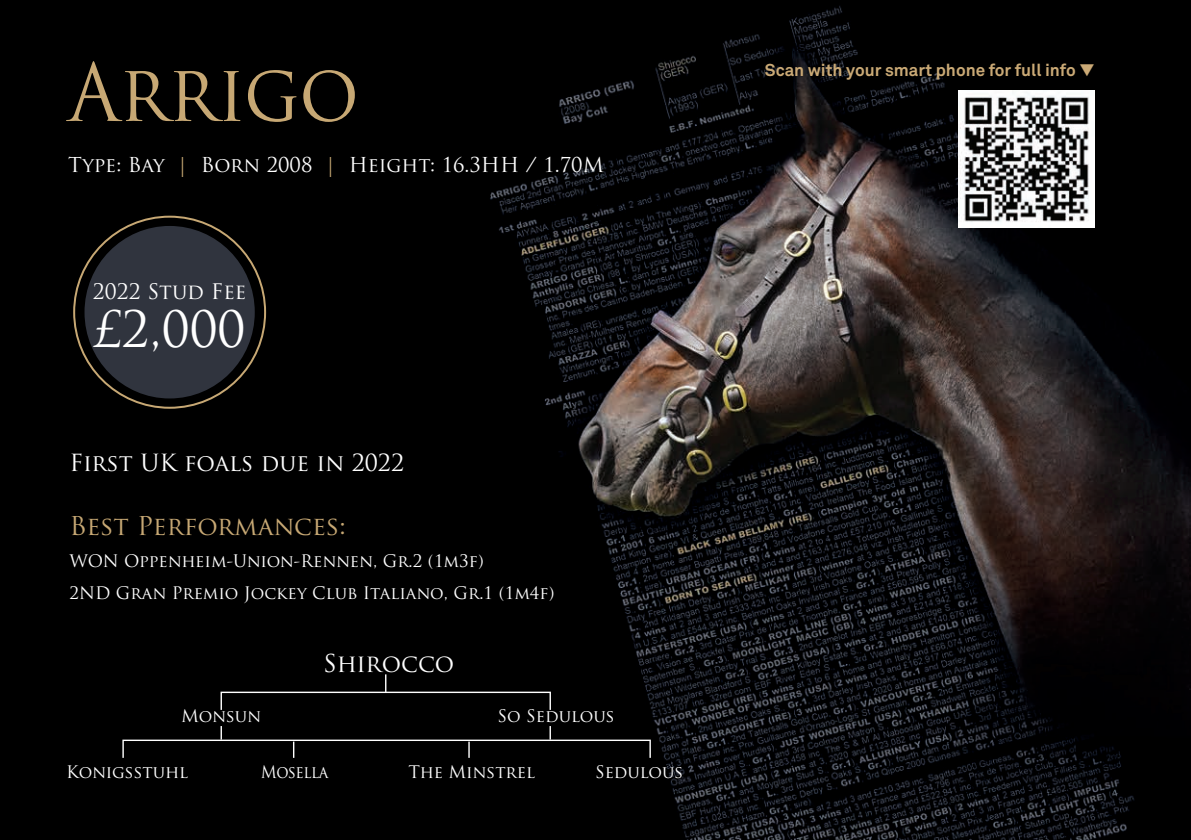
<style>
.page{position:relative;width:1191px;height:840px;background:#fff}
.page>*{position:absolute;margin:0;border:0;box-sizing:border-box;transform-origin:0 0}
.t1{font:77.8px "Trajan Pro";letter-spacing:-.01em;color:#c7a874;scale:.95 1}
.t2{font:48.8px "Trajan Pro";color:#fff}
.t3{font:25.2px "Trajan Pro";color:#c7a874}
.t4{font:24px "Trajan Pro";letter-spacing:-.01em;color:#fff}
.t5{font:23px "Trajan Pro";color:#fff}
.t6{font:20.8px "Trajan Pro";color:#fff}
.t7{font:20px "Trajan Pro";color:#fff}
.t8{font:700 17px "Akkurat Pro";color:#cbaa76}
.t9{font:16.8px/32px "Trajan Pro";color:#fff}
.t10{font:16.8px "Trajan Pro";letter-spacing:-.03em;color:#fff;scale:.9 1}
.s1{color:#c7a874}
</style>
<div class="page">
<img style="left:0;top:0;width:1191px;height:839px">
<div style="left:84px;top:226px;width:171px;height:172px;background:#30343e;border-radius:50%"></div>
<img style="left:958px;top:91px;width:136px;height:136px">
<svg style="left:385px;top:674px;width:1px;height:17px"></svg>
<div style="left:220px;top:691px;width:331px;height:19px;border:1px solid #fff"></div>
<svg style="left:220px;top:725px;width:2px;height:14px"></svg>
<svg style="left:293px;top:741px;width:1px;height:15px"></svg>
<svg style="left:468px;top:741px;width:2px;height:15px"></svg>
<svg style="left:549px;top:725px;width:2px;height:14px"></svg>
<div style="left:122px;top:739px;width:529px;height:19px;border:1px solid #fff"></div>
<h1 class="t1" style="left:68px;top:43px;width:308px">Arrigo</h1>
<p class="t7" style="left:68px;top:152px;width:537px">Type: Bay <span class="s1">|</span> Born 2008 <span class="s1">|</span> Height: 16.3HH / 1.70M</p>
<p class="t6" style="left:93px;top:278px;width:155px">2022 Stud Fee</p>
<h2 class="t2" style="left:94px;top:298px;width:153px">£2,000</h2>
<h3 class="t5" style="left:69px;top:448px;width:336px">First UK foals due in 2022</h3>
<h3 class="t3" style="left:69px;top:510px;width:278px">Best Performances:</h3>
<p class="t9" style="left:69px;top:544px;width:486px">WON Oppenheim-Union-Rennen, Gr.2 (1m3f)<br>2ND Gran Premio Jockey Club Italiano, Gr.1 (1m4f)</p>
<h3 class="t4" style="left:323px;top:647px;width:133px">Shirocco</h3>
<p class="t9" style="left:181px;top:699px;width:82px">Monsun</p>
<p class="t9" style="left:497px;top:699px;width:119px">So Sedulous</p>
<p class="t9" style="left:66px;top:755px;width:124px">Konigsstuhl</p>
<p class="t10" style="left:261px;top:760px;width:76px">Mosella</p>
<p class="t9" style="left:408px;top:755px;width:128px">The Minstrel</p>
<p class="t9" style="left:595px;top:755px;width:90px">Sedulous</p>
<p class="t8" style="left:765px;top:59px;width:331px">Scan with your smart phone for full info ▼</p>
</div>
